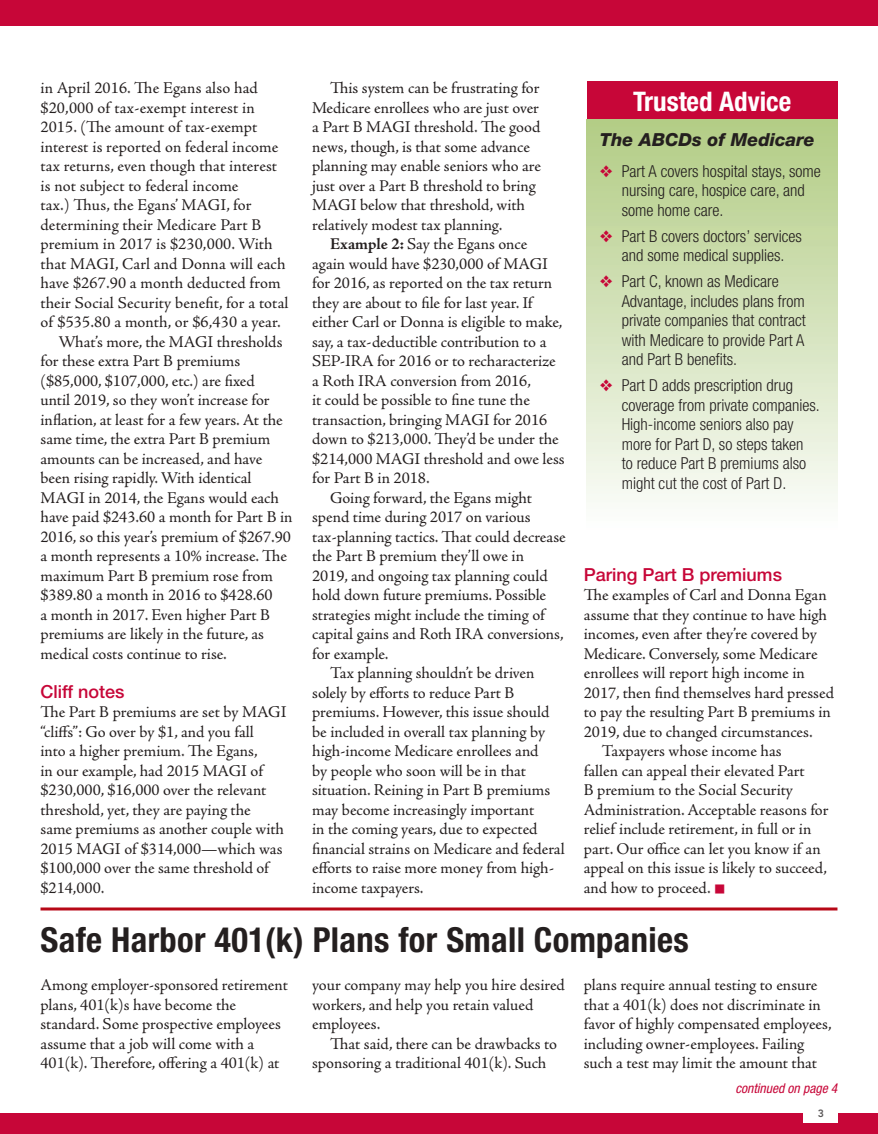
<style>
.page{position:relative;width:878px;height:1134px;background:#fff}
.page>*{position:absolute;margin:0;border:0;box-sizing:border-box;transform-origin:0 0}
.t1{font:700 condensed 34.5px "Helvetica Neue";letter-spacing:.01em;color:#241f1f}
.t2{font:700 condensed 27px "Helvetica Neue";color:#fff}
.t3{font:500 18px "Helvetica Neue";color:#c70638}
.t4{font:italic 800 18px "Helvetica Neue";color:#241f1f}
.t5{font:16.5px/19.5px "Adobe Jenson Pro";color:#241f1f}
.t6{font:300 condensed 16.5px/19.5px "Helvetica Neue";color:#241f1f}
.t7{font:italic condensed 13.5px "Helvetica Neue";color:#c70638}
.t8{font:800 10.5px "Avenir";color:#5a5758}
.s1{font-weight:700}
.s2{color:#c70638}
</style>
<div class="page">
<div style="left:0;top:0;width:878px;height:26px;background:#c70638"></div>
<div style="left:0;top:1113px;width:878px;height:21px;background:#c70638"></div>
<div style="left:803px;top:1104px;width:35px;height:19px;background:#fff"></div>
<div style="left:587px;top:81px;width:250px;height:38px;background:#c70638"></div>
<div style="left:587px;top:119px;width:250px;height:412px;background:linear-gradient(to bottom,#b1cb83,#fcfdfb)"></div>
<hr style="left:40px;top:908px;width:797px;height:2px;background:#b70817">
<p class="t5" style="left:40px;top:78px;width:219px">in April 2016. The Egans also had</p>
<p class="t5" style="left:40px;top:98px;width:216px">$20,000 of tax-exempt interest in</p>
<p class="t5" style="left:40px;top:117px;width:218px">2015. (The amount of tax-exempt</p>
<p class="t5" style="left:40px;top:137px;width:239px">interest is reported on federal income</p>
<p class="t5" style="left:40px;top:156px;width:238px">tax returns, even though that interest</p>
<p class="t5" style="left:40px;top:176px;width:199px">is not subject to federal income</p>
<p class="t5" style="left:40px;top:195px;width:213px">tax.) Thus, the Egans’ MAGI, for</p>
<p class="t5" style="left:40px;top:215px;width:222px">determining their Medicare Part B</p>
<p class="t5" style="left:40px;top:234px;width:233px">premium in 2017 is $230,000. With</p>
<p class="t5" style="left:40px;top:254px;width:246px">that MAGI, Carl and Donna will each</p>
<p class="t5" style="left:40px;top:273px;width:242px">have $267.90 a month deducted from</p>
<p class="t5" style="left:40px;top:293px;width:249px">their Social Security benefit, for a total</p>
<p class="t5" style="left:40px;top:312px;width:242px">of $535.80 a month, or $6,430 a year.</p>
<p class="t5" style="left:59px;top:332px;width:225px">What’s more, the MAGI thresholds</p>
<p class="t5" style="left:40px;top:351px;width:201px">for these extra Part B premiums</p>
<p class="t5" style="left:40px;top:371px;width:216px">($85,000, $107,000, etc.) are fixed</p>
<p class="t5" style="left:40px;top:390px;width:231px">until 2019, so they won’t increase for</p>
<p class="t5" style="left:40px;top:410px;width:244px">inflation, at least for a few years. At the</p>
<p class="t5" style="left:40px;top:429px;width:231px">same time, the extra Part B premium</p>
<p class="t5" style="left:40px;top:449px;width:223px">amounts can be increased, and have</p>
<p class="t5" style="left:40px;top:468px;width:212px">been rising rapidly. With identical</p>
<p class="t5" style="left:40px;top:488px;width:240px">MAGI in 2014, the Egans would each</p>
<p class="t5" style="left:40px;top:507px;width:253px">have paid $243.60 a month for Part B in</p>
<p class="t5" style="left:40px;top:527px;width:252px">2016, so this year’s premium of $267.90</p>
<p class="t5" style="left:40px;top:546px;width:248px">a month represents a 10% increase. The</p>
<p class="t5" style="left:40px;top:566px;width:234px">maximum Part B premium rose from</p>
<p class="t5" style="left:40px;top:585px;width:234px">$389.80 a month in 2016 to $428.60</p>
<p class="t5" style="left:40px;top:605px;width:231px">a month in 2017. Even higher Part B</p>
<p class="t5" style="left:40px;top:624px;width:225px">premiums are likely in the future, as</p>
<p class="t5" style="left:40px;top:644px;width:188px">medical costs continue to rise.</p>
<p class="t3" style="left:40px;top:680px;width:86px">Cliff notes</p>
<p class="t5" style="left:40px;top:702px;width:247px">The Part B premiums are set by MAGI “cliffs”: Go over by $1, and you fall<br>into a higher premium. The Egans,<br>in our example, had 2015 MAGI of $230,000, $16,000 over the relevant threshold, yet, they are paying the<br>same premiums as another couple with<br>2015 MAGI of $314,000—which was $100,000 over the same threshold of $214,000.</p>
<p class="t5" style="left:312px;top:78px;width:230px;text-indent:18px">This system can be frustrating for Medicare enrollees who are just over a Part B MAGI threshold. The good news, though, is that some advance planning may enable seniors who are just over a Part B threshold to bring MAGI below that threshold, with relatively modest tax planning.</p>
<p class="t5" style="left:330px;top:234px;width:199px"><span class="s1">Example 2:</span> Say the Egans once</p>
<p class="t5" style="left:312px;top:254px;width:237px">again would have $230,000 of MAGI</p>
<p class="t5" style="left:312px;top:273px;width:241px">for 2016, as reported on the tax return</p>
<p class="t5" style="left:312px;top:293px;width:222px">they are about to file for last year. If</p>
<p class="t5" style="left:312px;top:312px;width:252px">either Carl or Donna is eligible to make,</p>
<p class="t5" style="left:312px;top:332px;width:236px">say, a tax-deductible contribution to a</p>
<p class="t5" style="left:312px;top:351px;width:245px">SEP-IRA for 2016 or to recharacterize</p>
<p class="t5" style="left:312px;top:371px;width:220px">a Roth IRA conversion from 2016,</p>
<p class="t5" style="left:312px;top:390px;width:219px">it could be possible to fine tune the</p>
<p class="t5" style="left:312px;top:410px;width:236px">transaction, bringing MAGI for 2016</p>
<p class="t5" style="left:312px;top:429px;width:248px">down to $213,000. They’d be under the</p>
<p class="t5" style="left:312px;top:449px;width:254px">$214,000 MAGI threshold and owe less</p>
<p class="t5" style="left:312px;top:468px;width:119px">for Part B in 2018.</p>
<p class="t5" style="left:330px;top:488px;width:203px">Going forward, the Egans might</p>
<p class="t5" style="left:312px;top:507px;width:220px">spend time during 2017 on various</p>
<p class="t5" style="left:312px;top:527px;width:255px">tax-planning tactics. That could decrease</p>
<p class="t5" style="left:312px;top:546px;width:213px">the Part B premium they’ll owe in</p>
<p class="t5" style="left:312px;top:566px;width:237px">2019, and ongoing tax planning could</p>
<p class="t5" style="left:312px;top:585px;width:235px">hold down future premiums. Possible</p>
<p class="t5" style="left:312px;top:605px;width:234px">strategies might include the timing of</p>
<p class="t5" style="left:312px;top:624px;width:253px">capital gains and Roth IRA conversions,</p>
<p class="t5" style="left:312px;top:644px;width:78px">for example.</p>
<p class="t5" style="left:330px;top:664px;width:206px">Tax planning shouldn’t be driven</p>
<p class="t5" style="left:312px;top:683px;width:204px">solely by efforts to reduce Part B</p>
<p class="t5" style="left:312px;top:703px;width:239px">premiums. However, this issue should</p>
<p class="t5" style="left:312px;top:722px;width:234px">be included in overall tax planning by</p>
<p class="t5" style="left:312px;top:742px;width:228px">high-income Medicare enrollees and</p>
<p class="t5" style="left:312px;top:761px;width:215px">by people who soon will be in that</p>
<p class="t5" style="left:312px;top:781px;width:239px">situation. Reining in Part B premiums</p>
<p class="t5" style="left:312px;top:800px;width:223px">may become increasingly important</p>
<p class="t5" style="left:312px;top:820px;width:227px">in the coming years, due to expected</p>
<p class="t5" style="left:312px;top:839px;width:254px">financial strains on Medicare and federal</p>
<p class="t5" style="left:312px;top:859px;width:243px">efforts to raise more money from high-</p>
<p class="t5" style="left:312px;top:878px;width:113px">income taxpayers.</p>
<h2 class="t2" style="left:633px;top:85px;width:159px">Trusted Advice</h2>
<p class="t4" style="left:600px;top:129px;width:216px">The ABCDs of Medicare</p>
<p class="t6" style="left:621px;top:161px;width:201px;text-indent:-22px"><span class="s2">❖</span> Part A covers hospital stays, some nursing care, hospice care, and some home care.</p>
<p class="t6" style="left:600px;top:226px;width:203px;text-align:center"><span class="s2">❖</span> Part B covers doctors’ services and some medical supplies.</p>
<p class="t6" style="left:621px;top:271px;width:185px;text-indent:-22px"><span class="s2">❖</span> Part C, known as Medicare<br>Advantage, includes plans from private companies that contract with Medicare to provide Part A and Part B benefits.</p>
<p class="t6" style="left:621px;top:375px;width:200px;text-indent:-22px"><span class="s2">❖</span> Part D adds prescription drug coverage from private companies.<br>High-income seniors also pay more for Part D, so steps taken<br>to reduce Part B premiums also might cut the cost of Part D.</p>
<p class="t3" style="left:584px;top:563px;width:200px">Paring Part B premiums</p>
<p class="t5" style="left:584px;top:585px;width:244px">The examples of Carl and Donna Egan</p>
<p class="t5" style="left:584px;top:605px;width:245px">assume that they continue to have high</p>
<p class="t5" style="left:584px;top:624px;width:235px">incomes, even after they’re covered by</p>
<p class="t5" style="left:584px;top:644px;width:235px">Medicare. Conversely, some Medicare</p>
<p class="t5" style="left:584px;top:663px;width:222px">enrollees will report high income in</p>
<p class="t5" style="left:584px;top:683px;width:252px">2017, then find themselves hard pressed</p>
<p class="t5" style="left:584px;top:702px;width:248px">to pay the resulting Part B premiums in</p>
<p class="t5" style="left:584px;top:722px;width:230px">2019, due to changed circumstances.</p>
<p class="t5" style="left:602px;top:741px;width:181px">Taxpayers whose income has</p>
<p class="t5" style="left:584px;top:761px;width:222px">fallen can appeal their elevated Part</p>
<p class="t5" style="left:584px;top:780px;width:211px">B premium to the Social Security</p>
<p class="t5" style="left:584px;top:800px;width:246px">Administration. Acceptable reasons for</p>
<p class="t5" style="left:584px;top:819px;width:229px">relief include retirement, in full or in</p>
<p class="t5" style="left:584px;top:839px;width:238px">part. Our office can let you know if an</p>
<p class="t5" style="left:584px;top:858px;width:245px">appeal on this issue is likely to succeed,</p>
<p class="t5" style="left:584px;top:878px;width:128px">and how to proceed.</p>
<h1 class="t1" style="left:40px;top:919px;width:649px">Safe Harbor 401(k) Plans for Small Companies</h1>
<p class="t5" style="left:40px;top:975px;width:249px">Among employer-sponsored retirement plans, 401(k)s have become the standard. Some prospective employees assume that a job will come with a 401(k). Therefore, offering a 401(k) at</p>
<p class="t5" style="left:312px;top:975px;width:254px">your company may help you hire desired workers, and help you retain valued employees.</p>
<p class="t5" style="left:584px;top:975px;width:249px">plans require annual testing to ensure that a 401(k) does not discriminate in favor of highly compensated employees, including owner-employees. Failing such a test may limit the amount that</p>
<p class="t5" style="left:312px;top:1034px;width:246px;text-indent:18px">That said, there can be drawbacks to sponsoring a traditional 401(k). Such</p>
<p class="t7" style="left:735px;top:1080px;width:104px">continued on page 4</p>
<p class="t8" style="left:817px;top:1107px;width:8px">3</p>
</div>
